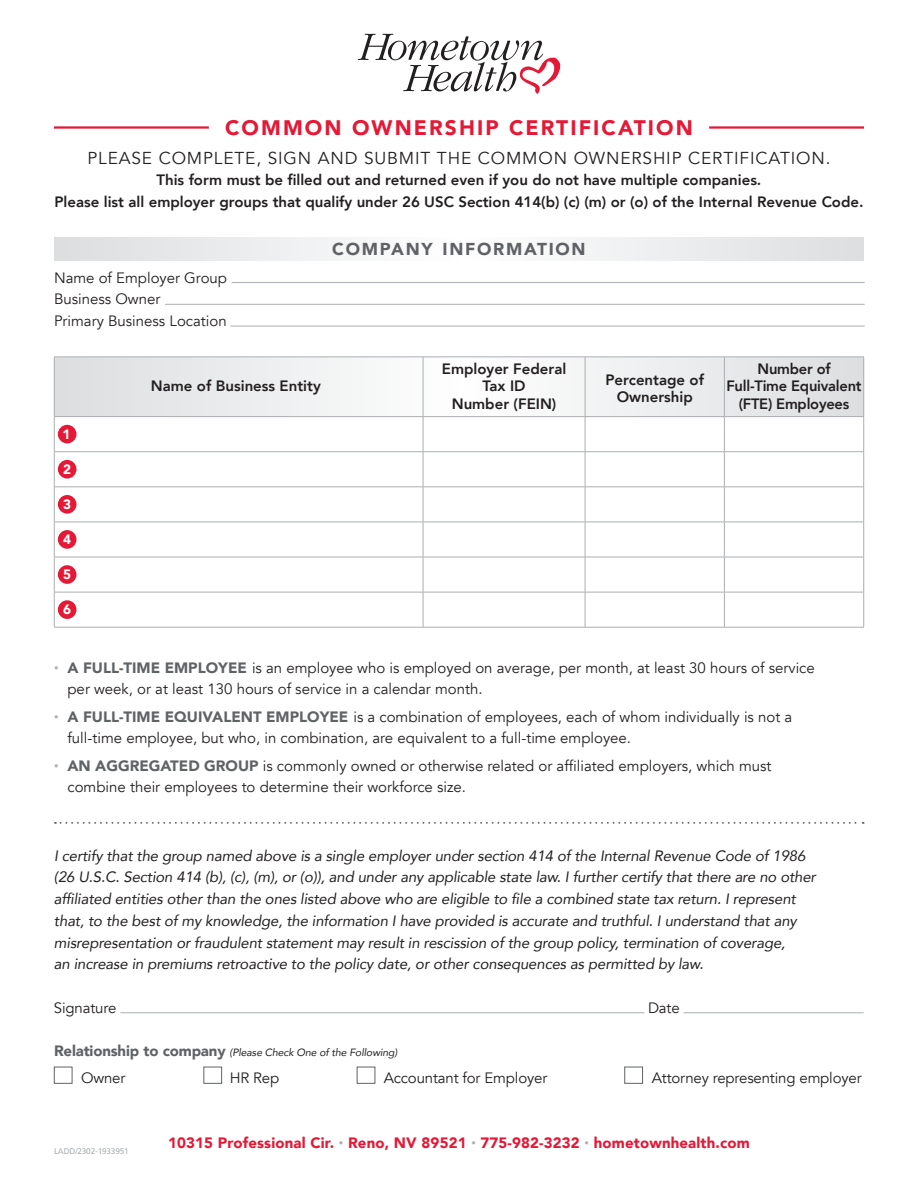
<style>
.page{position:relative;width:918px;height:1188px;background:#fff}
.page>*{position:absolute;margin:0;border:0;box-sizing:border-box;transform-origin:0 0}
.t1{font:900 21px "Avenir";letter-spacing:.1em;color:#e51836}
.t2{font:17.25px "Avenir";letter-spacing:.05em;color:#231f20}
.t3{font:900 17.25px "Avenir";letter-spacing:.1em;color:#606366}
.t4{font:italic 15px/21.8px "Avenir";letter-spacing:-.01em;color:#231f20}
.t5{font:15px/21.8px "Avenir";color:#231f20}
.t6{font:800 15px/17.2px "Avenir";color:#231f20;text-align:center}
.t7{font:900 15px "Avenir";letter-spacing:.01em;color:#e51836}
.t8{font:900 13.5px "Avenir";color:#fff}
.t9{font:italic 10.5px "Avenir";letter-spacing:-.01em;color:#231f20}
.t10{font:8.25px "Frutiger LT Std";letter-spacing:-.02em;color:#848c8c}
.s1{font-weight:900;font-size:9px;color:#acaeb1}
.s2{font-weight:900;color:#606366}
.s3{font-weight:900;font-style:normal;font-size:15px;color:#606366}
.s4{font-size:9px;color:#acaeb1}
</style>
<div class="page">
<hr style="left:54px;top:126px;width:155px;height:3px;background:#e51836">
<hr style="left:709px;top:126px;width:155px;height:3px;background:#e51836">
<svg style="left:54px;top:237px;width:810px;height:24px;fill:#edeeef"></svg>
<hr style="left:232px;top:282px;width:633px;height:1px;background:#acaeb1">
<hr style="left:165px;top:304px;width:700px;height:1px;background:#acaeb1">
<hr style="left:231px;top:326px;width:634px;height:1px;background:#acaeb1">
<svg style="left:55px;top:822px;width:809px;height:2px"></svg>
<svg style="left:55px;top:358px;width:808px;height:58px;fill:#edeeef"></svg>
<hr style="left:423px;top:357px;width:1px;height:59px;background:#acaeb1">
<hr style="left:585px;top:357px;width:1px;height:59px;background:#acaeb1">
<hr style="left:724px;top:357px;width:1px;height:59px;background:#acaeb1">
<hr style="left:54px;top:417px;width:1px;height:34px;background:#acaeb1">
<hr style="left:423px;top:417px;width:1px;height:34px;background:#acaeb1">
<hr style="left:585px;top:417px;width:1px;height:34px;background:#acaeb1">
<hr style="left:724px;top:417px;width:1px;height:34px;background:#acaeb1">
<hr style="left:863px;top:417px;width:1px;height:34px;background:#acaeb1">
<hr style="left:54px;top:451px;width:369px;height:1px;background:#acaeb1">
<hr style="left:54px;top:452px;width:1px;height:35px;background:#acaeb1">
<hr style="left:423px;top:451px;width:162px;height:1px;background:#acaeb1">
<hr style="left:423px;top:452px;width:1px;height:35px;background:#acaeb1">
<hr style="left:585px;top:451px;width:139px;height:1px;background:#acaeb1">
<hr style="left:585px;top:452px;width:1px;height:35px;background:#acaeb1">
<hr style="left:724px;top:451px;width:140px;height:1px;background:#acaeb1">
<hr style="left:724px;top:452px;width:1px;height:35px;background:#acaeb1">
<hr style="left:863px;top:452px;width:1px;height:35px;background:#acaeb1">
<hr style="left:54px;top:487px;width:369px;height:1px;background:#acaeb1">
<hr style="left:54px;top:487px;width:1px;height:35px;background:#acaeb1">
<hr style="left:423px;top:487px;width:162px;height:1px;background:#acaeb1">
<hr style="left:423px;top:487px;width:1px;height:35px;background:#acaeb1">
<hr style="left:585px;top:487px;width:139px;height:1px;background:#acaeb1">
<hr style="left:585px;top:487px;width:1px;height:35px;background:#acaeb1">
<hr style="left:724px;top:487px;width:140px;height:1px;background:#acaeb1">
<hr style="left:724px;top:487px;width:1px;height:35px;background:#acaeb1">
<hr style="left:863px;top:487px;width:1px;height:35px;background:#acaeb1">
<hr style="left:54px;top:522px;width:369px;height:1px;background:#acaeb1">
<hr style="left:54px;top:522px;width:1px;height:35px;background:#acaeb1">
<hr style="left:423px;top:522px;width:162px;height:1px;background:#acaeb1">
<hr style="left:423px;top:522px;width:1px;height:35px;background:#acaeb1">
<hr style="left:585px;top:522px;width:139px;height:1px;background:#acaeb1">
<hr style="left:585px;top:522px;width:1px;height:35px;background:#acaeb1">
<hr style="left:724px;top:522px;width:140px;height:1px;background:#acaeb1">
<hr style="left:724px;top:522px;width:1px;height:35px;background:#acaeb1">
<hr style="left:863px;top:522px;width:1px;height:35px;background:#acaeb1">
<hr style="left:54px;top:557px;width:369px;height:1px;background:#acaeb1">
<hr style="left:54px;top:557px;width:1px;height:35px;background:#acaeb1">
<hr style="left:423px;top:557px;width:162px;height:1px;background:#acaeb1">
<hr style="left:423px;top:557px;width:1px;height:35px;background:#acaeb1">
<hr style="left:585px;top:557px;width:139px;height:1px;background:#acaeb1">
<hr style="left:585px;top:557px;width:1px;height:35px;background:#acaeb1">
<hr style="left:724px;top:557px;width:140px;height:1px;background:#acaeb1">
<hr style="left:724px;top:557px;width:1px;height:35px;background:#acaeb1">
<hr style="left:863px;top:557px;width:1px;height:35px;background:#acaeb1">
<hr style="left:54px;top:592px;width:369px;height:1px;background:#acaeb1">
<hr style="left:54px;top:592px;width:1px;height:35px;background:#acaeb1">
<hr style="left:423px;top:592px;width:162px;height:1px;background:#acaeb1">
<hr style="left:423px;top:592px;width:1px;height:35px;background:#acaeb1">
<hr style="left:585px;top:592px;width:139px;height:1px;background:#acaeb1">
<hr style="left:585px;top:592px;width:1px;height:35px;background:#acaeb1">
<hr style="left:724px;top:592px;width:140px;height:1px;background:#acaeb1">
<hr style="left:724px;top:592px;width:1px;height:35px;background:#acaeb1">
<hr style="left:863px;top:592px;width:1px;height:35px;background:#acaeb1">
<hr style="left:54px;top:627px;width:369px;height:1px;background:#acaeb1">
<hr style="left:423px;top:627px;width:162px;height:1px;background:#acaeb1">
<hr style="left:585px;top:627px;width:139px;height:1px;background:#acaeb1">
<hr style="left:724px;top:627px;width:140px;height:1px;background:#acaeb1">
<hr style="left:54px;top:357px;width:369px;height:1px;background:#acaeb1">
<hr style="left:54px;top:357px;width:1px;height:59px;background:#acaeb1">
<hr style="left:423px;top:357px;width:162px;height:1px;background:#acaeb1">
<hr style="left:585px;top:357px;width:139px;height:1px;background:#acaeb1">
<hr style="left:724px;top:357px;width:140px;height:1px;background:#acaeb1">
<hr style="left:863px;top:357px;width:1px;height:59px;background:#acaeb1">
<hr style="left:54px;top:416px;width:369px;height:1px;background:#acaeb1">
<hr style="left:423px;top:416px;width:162px;height:1px;background:#acaeb1">
<hr style="left:585px;top:416px;width:139px;height:1px;background:#acaeb1">
<hr style="left:724px;top:416px;width:140px;height:1px;background:#acaeb1">
<div style="left:58px;top:425px;width:18px;height:18px;background:#e51836;border-radius:50%"></div>
<div style="left:58px;top:460px;width:18px;height:19px;background:#e51836;border-radius:50%"></div>
<div style="left:58px;top:495px;width:18px;height:19px;background:#e51836;border-radius:50%"></div>
<div style="left:58px;top:530px;width:18px;height:19px;background:#e51836;border-radius:50%"></div>
<div style="left:58px;top:565px;width:18px;height:19px;background:#e51836;border-radius:50%"></div>
<div style="left:58px;top:600px;width:18px;height:19px;background:#e51836;border-radius:50%"></div>
<hr style="left:120px;top:1012px;width:524px;height:1px;background:#acaeb1">
<hr style="left:684px;top:1012px;width:180px;height:1px;background:#acaeb1">
<div style="left:54px;top:1067px;width:18px;height:17px;border:1px solid #606366"></div>
<div style="left:204px;top:1067px;width:18px;height:17px;border:1px solid #606366"></div>
<div style="left:357px;top:1067px;width:18px;height:17px;border:1px solid #606366"></div>
<div style="left:624px;top:1067px;width:19px;height:17px;border:1px solid #606366"></div>
<svg style="left:358px;top:34px;width:203px;height:60px"></svg>
<h1 class="t1" style="left:225px;top:110px;width:469px">COMMON OWNERSHIP CERTIFICATION</h1>
<p class="t2" style="left:87px;top:147px;width:745px">PLEASE COMPLETE, SIGN AND SUBMIT THE COMMON OWNERSHIP CERTIFICATION.</p>
<p class="t6" style="left:54px;top:169px;width:811px;line-height:21.8px">This form must be filled out and returned even if you do not have multiple companies.<br>Please list all employer groups that qualify under 26 USC Section 414(b) (c) (m) or (o) of the Internal Revenue Code.</p>
<p class="t3" style="left:332px;top:235px;width:255px">COMPANY INFORMATION</p>
<p class="t5" style="left:54px;top:267px;width:175px">Name of Employer Group<br>Business Owner<br>Primary Business Location</p>
<p class="t8" style="left:63px;top:423px;width:9px">1</p>
<p class="t8" style="left:63px;top:458px;width:9px">2</p>
<p class="t8" style="left:63px;top:493px;width:9px">3</p>
<p class="t8" style="left:63px;top:528px;width:9px">4</p>
<p class="t8" style="left:63px;top:563px;width:9px">5</p>
<p class="t8" style="left:63px;top:598px;width:9px">6</p>
<p class="t6" style="left:151px;top:377px;width:171px">Name of Business Entity</p>
<p class="t6" style="left:442px;top:360px;width:126px">Employer Federal<br>Tax ID<br>Number (FEIN)</p>
<p class="t6" style="left:605px;top:371px;width:100px">Percentage of<br>Ownership</p>
<p class="t6" style="left:726px;top:360px;width:137px">Number of<br>Full-Time Equivalent (FTE) Employees</p>
<p class="t5" style="left:68px;top:657px;width:749px;text-indent:-14px"><span class="s1">•</span> <span class="s2">A FULL-TIME EMPLOYEE</span> is an employee who is employed on average, per month, at least 30 hours of service per week, or at least 130 hours of service in a calendar month.</p>
<p class="t5" style="left:68px;top:706px;width:726px;text-indent:-14px"><span class="s1">•</span> <span class="s2">A FULL-TIME EQUIVALENT EMPLOYEE</span> is a combination of employees, each of whom individually is not a full-time employee, but who, in combination, are equivalent to a full-time employee.</p>
<p class="t5" style="left:68px;top:755px;width:706px;text-indent:-14px"><span class="s1">•</span> <span class="s2">AN AGGREGATED GROUP</span> is commonly owned or otherwise related or affiliated employers, which must combine their employees to determine their workforce size.</p>
<p class="t4" style="left:54px;top:844px;width:763px">I certify that the group named above is a single employer under section 414 of the Internal Revenue Code of 1986 (26 U.S.C. Section 414 (b), (c), (m), or (o)), and under any applicable state law. I further certify that there are no other affiliated entities other than the ones listed above who are eligible to file a combined state tax return. I represent that, to the best of my knowledge, the information I have provided is accurate and truthful. I understand that any misrepresentation or fraudulent statement may result in rescission of the group policy, termination of coverage,<br>an increase in premiums retroactive to the policy date, or other consequences as permitted by law.</p>
<p class="t5" style="left:54px;top:997px;width:64px">Signature</p>
<p class="t5" style="left:648px;top:997px;width:33px">Date</p>
<p class="t9" style="left:54px;top:1046px;width:345px"><span class="s3">Relationship to company</span> (Please Check One of the Following)</p>
<p class="t5" style="left:81px;top:1068px;width:46px">Owner</p>
<p class="t5" style="left:230px;top:1068px;width:51px">HR Rep</p>
<p class="t5" style="left:384px;top:1068px;width:165px">Accountant for Employer</p>
<p class="t5" style="left:652px;top:1068px;width:212px">Attorney representing employer</p>
<p class="t10" style="left:54px;top:1147px;width:76px">LADD/2302-1933951</p>
<p class="t7" style="left:168px;top:1129px;width:583px">10315 Professional Cir. <span class="s4">•</span> Reno, NV 89521 <span class="s4">•</span> 775-982-3232 <span class="s4">•</span> hometownhealth.com</p>
</div>
